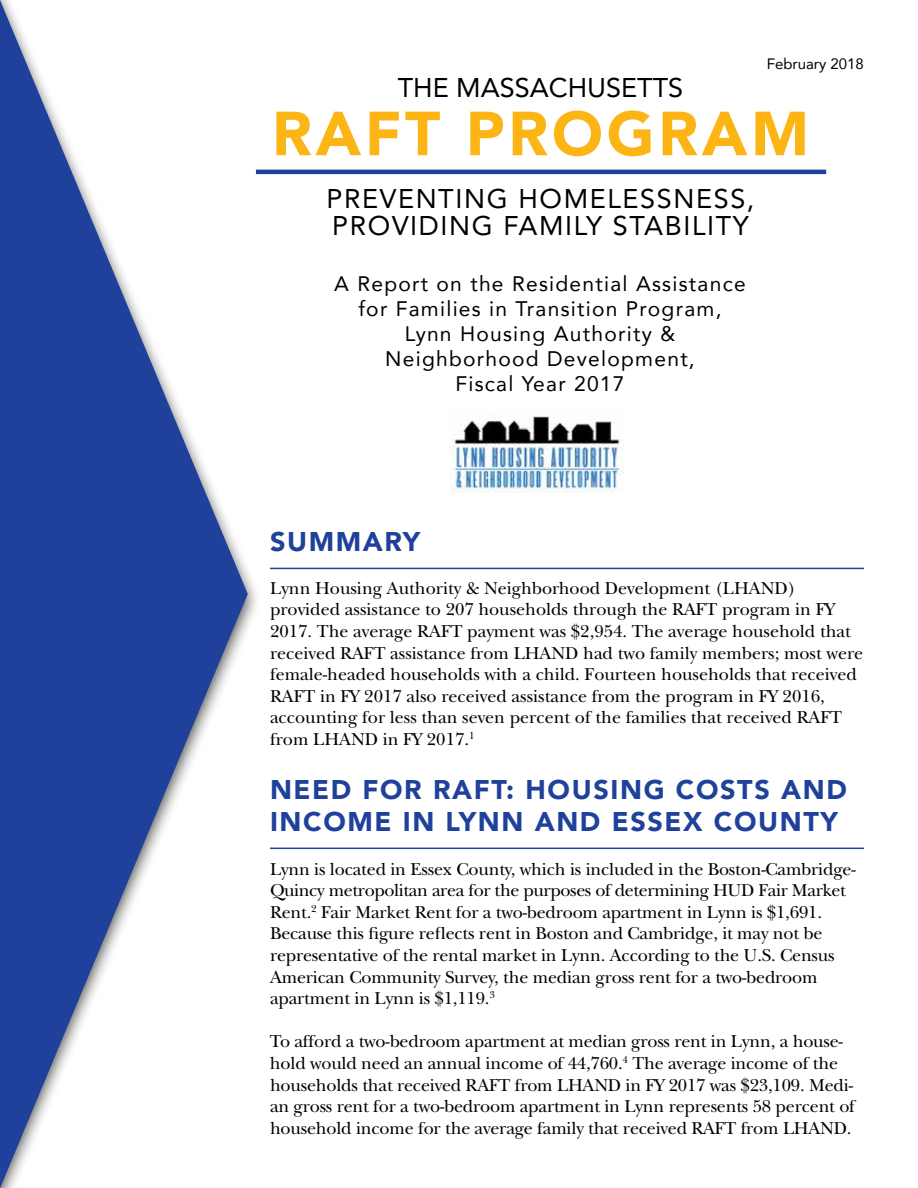
<style>
.page{position:relative;width:918px;height:1188px;background:#fff}
.page>*{position:absolute;margin:0;border:0;box-sizing:border-box;transform-origin:0 0}
.t1{font:900 61.5px "Avenir";letter-spacing:.06em;color:#fcb515}
.t2{font:900 27px/32.4px "Avenir";letter-spacing:.06em;color:#20419b}
.t3{font:27px/27px "Avenir";letter-spacing:.06em;color:#000}
.t4{font:27px "Avenir";color:#000}
.t5{font:21px/25.2px "Avenir";letter-spacing:.06em;color:#000;text-align:center}
.t6{font:18px/21.6px "New Baskerville";letter-spacing:-.01em;color:#000}
.t7{font:15px "Avenir";color:#000}
</style>
<div class="page">
<hr style="left:270px;top:848px;width:594px;height:1px;background:#20419b">
<hr style="left:270px;top:568px;width:594px;height:1px;background:#20419b">
<hr style="left:256px;top:170px;width:570px;height:4px;background:#20419b">
<img style="left:451px;top:416px;width:173px;height:76px">
<div style="left:0;top:0;width:262px;height:1188px;background:#fff"></div>
<svg style="left:0;top:0;width:248px;height:1188px"></svg>
<p class="t7" style="left:767px;top:52px;width:99px">February 2018</p>
<h2 class="t4" style="left:398px;top:66px;width:287px">THE MASSACHUSETTS</h2>
<h1 class="t1" style="left:272px;top:81px;width:539px">RAFT PROGRAM</h1>
<h2 class="t3" style="left:327px;top:184px;width:429px">PREVENTING HOMELESSNESS,<br>PROVIDING FAMILY STABILITY</h2>
<p class="t5" style="left:334px;top:270px;width:413px">A Report on the Residential Assistance for Families in Transition Program,<br>Lynn Housing Authority &amp;<br>Neighborhood Development,<br>Fiscal Year 2017</p>
<h2 class="t2" style="left:270px;top:524px;width:152px">SUMMARY</h2>
<p class="t6" style="left:270px;top:577px;width:595px">Lynn Housing Authority &amp; Neighborhood Development (LHAND) provided assistance to 207 households through the RAFT program in FY 2017. The average RAFT payment was $2,954. The average household that received RAFT assistance from LHAND had two family members; most were female-headed households with a child. Fourteen households that received RAFT in FY 2017 also received assistance from the program in FY 2016, accounting for less than seven percent of the families that received RAFT from LHAND in FY 2017.<sup>1</sup></p>
<h2 class="t2" style="left:270px;top:773px;width:578px">NEED FOR RAFT: HOUSING COSTS AND<br>INCOME IN LYNN AND ESSEX COUNTY</h2>
<p class="t6" style="left:270px;top:858px;width:587px">Lynn is located in Essex County, which is included in the Boston-Cambridge-Quincy metropolitan area for the purposes of determining HUD Fair Market Rent.<sup>2</sup> Fair Market Rent for a two-bedroom apartment in Lynn is $1,691.<br>Because this figure reflects rent in Boston and Cambridge, it may not be representative of the rental market in Lynn. According to the U.S. Census American Community Survey, the median gross rent for a two-bedroom apartment in Lynn is $1,119.<sup>3</sup></p>
<p class="t6" style="left:270px;top:1031px;width:587px">To afford a two-bedroom apartment at median gross rent in Lynn, a house&shy;hold would need an annual income of 44,760.<sup>4</sup> The average income of the households that received RAFT from LHAND in FY 2017 was $23,109. Medi&shy;an gross rent for a two-bedroom apartment in Lynn represents 58 percent of household income for the average family that received RAFT from LHAND.</p>
</div>
